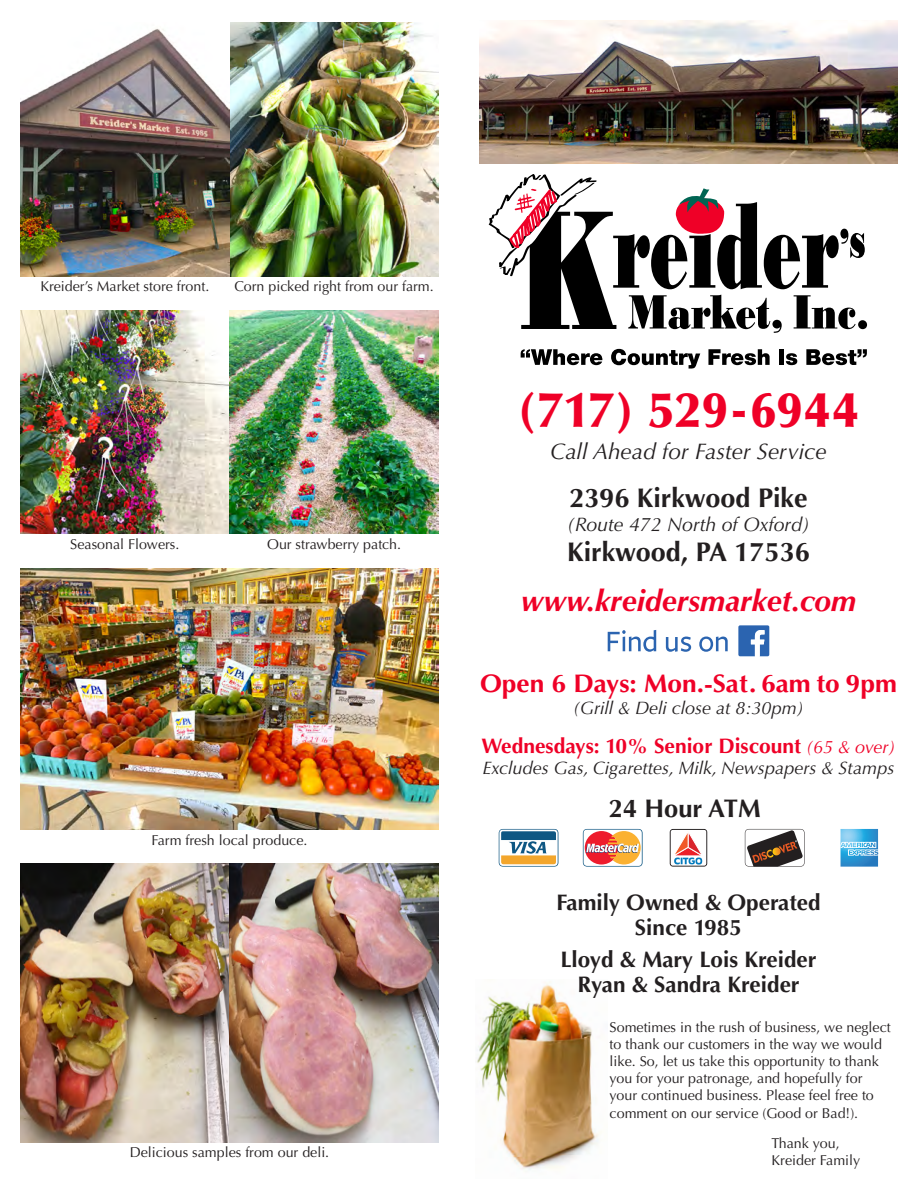
<style>
.page{position:relative;width:918px;height:1188px;background:#fff}
.page>*{position:absolute;margin:0;border:0;box-sizing:border-box;transform-origin:0 0}
.t1{font:900 49.5px "Optima LT Std";letter-spacing:.045em;color:#ef0027}
.t2{font:italic 700 30px "Optima LT Std";color:#ef0027}
.t3{font:700 27px "Optima LT Std";color:#231f20}
.t4{font:700 25.5px "Optima LT Std";color:#ef0027}
.t5{font:700 25.5px "Optima LT Std";color:#231f20}
.t6{font:700 22.5px "Optima LT Std";color:#231f20}
.t7{font:italic 22.5px "Optima LT Std";color:#231f20}
.t8{font:700 21px "Optima LT Std";color:#ef0027}
.t9{font:italic 19.5px "Optima LT Std";color:#231f20}
.t10{font:italic 18px "Optima LT Std";color:#231f20}
.t11{font:14.25px/17.1px "Optima LT Std";color:#231f20}
.s1{font-weight:400;font-style:italic;font-size:18px}
</style>
<div class="page">
<img style="left:476px;top:981px;width:125px;height:189px">
<div style="left:858px;top:320px;width:9px;height:9px;background:#000;border-radius:50%"></div>
<svg style="left:521px;top:349px;width:81px;height:16px"></svg>
<svg style="left:611px;top:349px;width:89px;height:20px"></svg>
<svg style="left:708px;top:349px;width:62px;height:16px"></svg>
<div style="left:779px;top:349px;width:5px;height:16px;background:#000"></div>
<svg style="left:786px;top:353px;width:11px;height:12px"></svg>
<svg style="left:806px;top:349px;width:61px;height:16px"></svg>
<svg style="left:489px;top:174px;width:376px;height:159px"></svg>
<svg style="left:608px;top:630px;width:48px;height:22px"></svg>
<svg style="left:666px;top:637px;width:25px;height:15px"></svg>
<svg style="left:699px;top:637px;width:29px;height:15px"></svg>
<svg style="left:738px;top:625px;width:31px;height:31px"></svg>
<svg style="left:583px;top:829px;width:60px;height:38px"></svg>
<svg style="left:670px;top:829px;width:37px;height:38px"></svg>
<svg style="left:745px;top:829px;width:60px;height:38px"></svg>
<svg style="left:499px;top:829px;width:59px;height:38px"></svg>
<svg style="left:841px;top:829px;width:37px;height:38px"></svg>
<img style="left:20px;top:568px;width:419px;height:261px">
<img style="left:20px;top:310px;width:419px;height:224px">
<img style="left:20px;top:22px;width:419px;height:254px">
<img style="left:479px;top:20px;width:419px;height:144px">
<img style="left:20px;top:864px;width:419px;height:279px">
<p class="t11" style="left:40px;top:278px;width:170px">Kreider’s Market store front.</p>
<p class="t11" style="left:234px;top:278px;width:201px">Corn picked right from our farm.</p>
<p class="t11" style="left:70px;top:535px;width:111px">Seasonal Flowers.</p>
<p class="t11" style="left:267px;top:535px;width:135px">Our strawberry patch.</p>
<p class="t11" style="left:151px;top:832px;width:158px">Farm fresh local produce.</p>
<p class="t11" style="left:130px;top:1144px;width:201px">Delicious samples from our deli.</p>
<p class="t1" style="left:519px;top:382px;width:341px">(717) 529-6944</p>
<p class="t7" style="left:550px;top:438px;width:278px">Call Ahead for Faster Service</p>
<p class="t3" style="left:569px;top:482px;width:240px">2396 Kirkwood Pike</p>
<p class="t9" style="left:567px;top:513px;width:244px">(Route 472 North of Oxford)</p>
<p class="t3" style="left:567px;top:536px;width:244px">Kirkwood, PA 17536</p>
<p class="t2" style="left:521px;top:583px;width:337px">www.kreidersmarket.com</p>
<p class="t4" style="left:480px;top:669px;width:418px">Open 6 Days: Mon.-Sat. 6am to 9pm</p>
<p class="t10" style="left:573px;top:697px;width:232px">(Grill &amp; Deli close at 8:30pm)</p>
<p class="t8" style="left:481px;top:733px;width:416px">Wednesdays: 10% Senior Discount <span class="s1">(65 &amp; over)</span></p>
<p class="t10" style="left:483px;top:758px;width:413px">Excludes Gas, Cigarettes, Milk, Newspapers &amp; Stamps</p>
<p class="t5" style="left:609px;top:794px;width:153px">24 Hour ATM</p>
<p class="t6" style="left:556px;top:889px;width:266px">Family Owned &amp; Operated</p>
<p class="t6" style="left:635px;top:914px;width:109px">Since 1985</p>
<p class="t6" style="left:560px;top:946px;width:258px">Lloyd &amp; Mary Lois Kreider</p>
<p class="t6" style="left:577px;top:971px;width:224px">Ryan &amp; Sandra Kreider</p>
<p class="t11" style="left:610px;top:1019px;width:283px">Sometimes in the rush of business, we neglect to thank our customers in the way we would like. So, let us take this opportunity to thank you for your patronage, and hopefully for your continued business. Please feel free to comment on our service (Good or Bad!).</p>
<p class="t11" style="left:772px;top:1134px;width:70px">Thank you,</p>
<p class="t11" style="left:772px;top:1151px;width:90px">Kreider Family</p>
</div>
